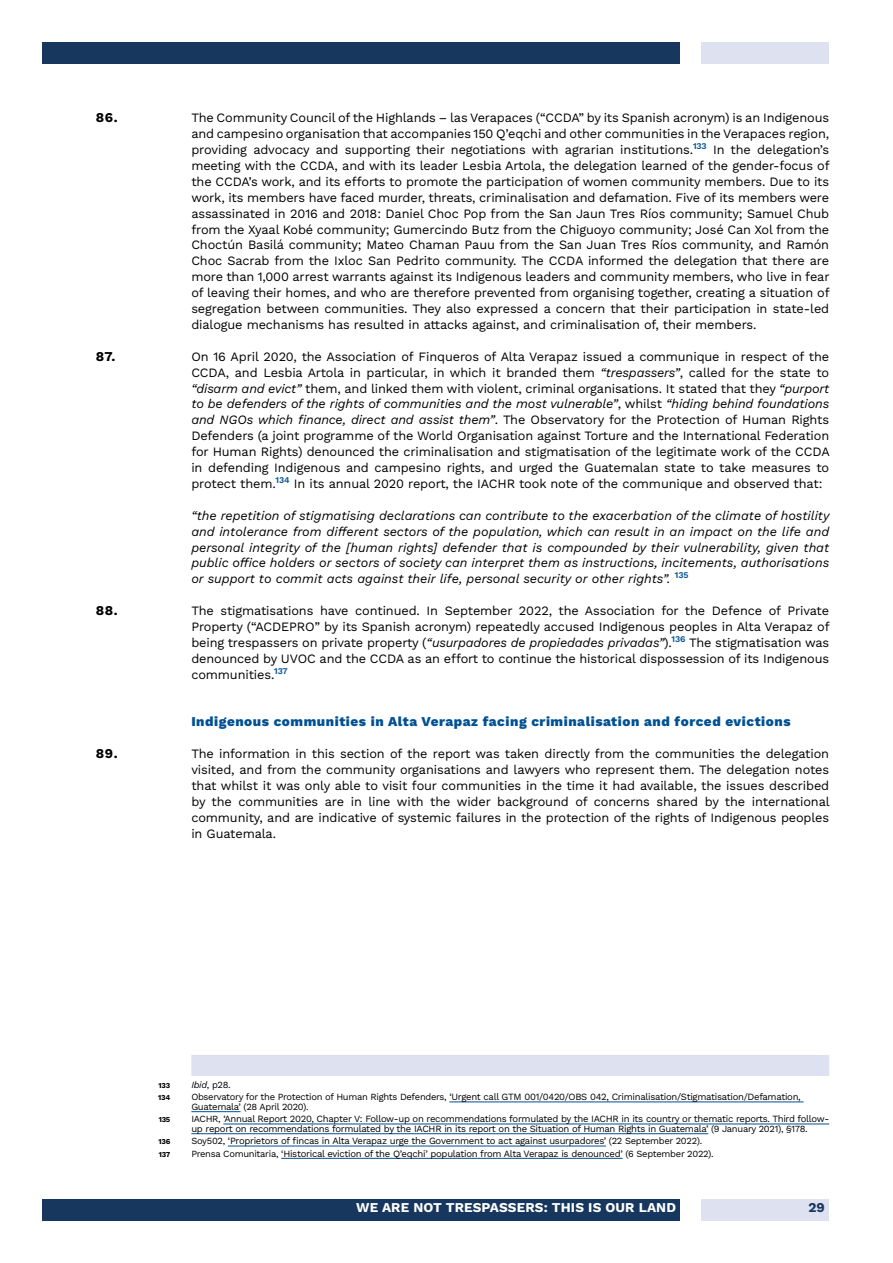
<style>
.page{position:relative;width:893px;height:1263px;background:#fff}
.page>*{position:absolute;margin:0;border:0;box-sizing:border-box;transform-origin:0 0}
.t1{font:800 13.5px "Work Sans";letter-spacing:.04em;color:#005093}
.t2{font:700 13.5px "Work Sans";letter-spacing:.01em;color:#fff}
.t3{font:700 13.5px "Work Sans";letter-spacing:.05em;color:#000}
.t4{font:700 13.5px "Work Sans";color:#17375f}
.t5{font:12.75px/15.9px "Work Sans";letter-spacing:-.01em;color:#000;text-align:justify}
.t6{font:italic 12.75px/15.9px "Work Sans";color:#000;text-align:justify}
.t7{font:9.45px/9.8px "Work Sans";letter-spacing:-.03em;color:#000}
.t8{font:9.3px "Work Sans";letter-spacing:-.03em;color:#000}
.t9{font:700 7.5px "Work Sans";letter-spacing:-.03em;color:#000}
.s1{font-style:italic}
.s2{font-size:9.3px}
.s3{font-size:9.45px}
</style>
<div class="page">
<div style="left:43px;top:43px;width:637px;height:21px;background:#17375f"></div>
<div style="left:43px;top:1199px;width:637px;height:21px;background:#17375f"></div>
<div style="left:702px;top:1199px;width:127px;height:21px;background:#dee1f0"></div>
<div style="left:702px;top:43px;width:127px;height:21px;background:#dee1f0"></div>
<div style="left:191px;top:1055px;width:638px;height:21px;background:#dee1f0"></div>
<hr style="left:449px;top:1102px;width:354px;height:1px;background:#005093">
<hr style="left:191px;top:1111px;width:50px;height:1px;background:#005093">
<hr style="left:223px;top:1124px;width:606px;height:1px;background:#005093">
<hr style="left:191px;top:1133px;width:517px;height:1px;background:#005093">
<hr style="left:228px;top:1146px;width:378px;height:1px;background:#005093">
<hr style="left:281px;top:1158px;width:342px;height:1px;background:#005093">
<p class="t3" style="left:96px;top:107px;width:24px">86.</p>
<p class="t5" style="left:191px;top:109px;width:640px">The Community Council of the Highlands – las Verapaces (“CCDA” by its Spanish acronym) is an Indigenous and campesino organisation that accompanies 150 Q’eqchi and other communities in the Verapaces region, providing advocacy and supporting their negotiations with agrarian institutions.<sup>133</sup> In the delegation’s meeting with the CCDA, and with its leader Lesbia Artola, the delegation learned of the gender-focus of the CCDA’s work, and its efforts to promote the participation of women community members. Due to its work, its members have faced murder, threats, criminalisation and defamation. Five of its members were assassinated in 2016 and 2018: Daniel Choc Pop from the San Jaun Tres Ríos community; Samuel Chub from the Xyaal Kobé community; Gumercindo Butz from the Chiguoyo community; José Can Xol from the Choctún Basilá community; Mateo Chaman Pauu from the San Juan Tres Ríos community, and Ramón Choc Sacrab from the Ixloc San Pedrito community. The CCDA informed the delegation that there are more than 1,000 arrest warrants against its Indigenous leaders and community members, who live in fear of leaving their homes, and who are therefore prevented from organising together, creating a situation of segregation between communities. They also expressed a concern that their participation in state-led dialogue mechanisms has resulted in attacks against, and criminalisation of, their members.</p>
<p class="t3" style="left:96px;top:346px;width:21px">87.</p>
<p class="t5" style="left:191px;top:348px;width:640px">On 16 April 2020, the Association of Finqueros of Alta Verapaz issued a communique in respect of the CCDA, and Lesbia Artola in particular, in which it branded them <span class="s1">“trespassers”</span>, called for the state to <span class="s1">“disarm and evict”</span> them, and linked them with violent, criminal organisations. It stated that they <span class="s1">“purport to be defenders of the rights of communities and the most vulnerable”</span>, whilst <span class="s1">“hiding behind foundations and NGOs which finance, direct and assist them”</span>. The Observatory for the Protection of Human Rights Defenders (a joint programme of the World Organisation against Torture and the International Federation for Human Rights) denounced the criminalisation and stigmatisation of the legitimate work of the CCDA in defending Indigenous and campesino rights, and urged the Guatemalan state to take measures to protect them.<sup>134</sup> In its annual 2020 report, the IACHR took note of the communique and observed that:</p>
<p class="t6" style="left:191px;top:507px;width:640px">“the repetition of stigmatising declarations can contribute to the exacerbation of the climate of hostility and intolerance from different sectors of the population, which can result in an impact on the life and personal integrity of the [human rights] defender that is compounded by their vulnerability, given that public office holders or sectors of society can interpret them as instructions, incitements, authorisations or support to commit acts against their life, personal security or other rights”. <sup>135</sup></p>
<p class="t3" style="left:96px;top:600px;width:24px">88.</p>
<p class="t5" style="left:191px;top:602px;width:640px">The stigmatisations have continued. In September 2022, the Association for the Defence of Private Property (“ACDEPRO” by its Spanish acronym) repeatedly accused Indigenous peoples in Alta Verapaz of being trespassers on private property (<span class="s1">“usurpadores de propiedades privadas”</span>).<sup>136</sup> The stigmatisation was denounced by UVOC and the CCDA as an effort to continue the historical dispossession of its Indigenous communities.<sup>137</sup></p>
<p class="t1" style="left:191px;top:712px;width:601px">Indigenous communities in Alta Verapaz facing criminalisation and forced evictions</p>
<p class="t3" style="left:96px;top:743px;width:23px">89.</p>
<p class="t5" style="left:191px;top:745px;width:640px">The information in this section of the report was taken directly from the communities the delegation visited, and from the community organisations and lawyers who represent them. The delegation notes that whilst it was only able to visit four communities in the time it had available, the issues described by the communities are in line with the wider background of concerns shared by the international community, and are indicative of systemic failures in the protection of the rights of Indigenous peoples in Guatemala.</p>
<p class="t9" style="left:159px;top:1080px;width:13px">133</p>
<p class="t8" style="left:191px;top:1078px;width:41px"><span class="s1">Ibid</span>, p28.</p>
<p class="t9" style="left:158px;top:1092px;width:14px">134</p>
<p class="t7" style="left:191px;top:1092px;width:611px"><span class="s2">Observatory for the Protection of Human Rights Defenders,</span> ‘Urgent call GTM 001/0420/OBS 042, Criminalisation/Stigmatisation/Defamation,</p>
<p class="t8" style="left:191px;top:1100px;width:119px"><span class="s3">Guatemala’</span> (28 April 2020).</p>
<p class="t9" style="left:159px;top:1114px;width:13px">135</p>
<p class="t7" style="left:191px;top:1114px;width:639px"><span class="s2">IACHR,</span> ‘Annual Report 2020, Chapter V: Follow-up on recommendations formulated by the IACHR in its country or thematic reports. Third follow&shy;up report on recommendations formulated by the IACHR in its report on the Situation of Human Rights in Guatemala’ <span class="s2">(9 January 2021), §178.</span></p>
<p class="t9" style="left:158px;top:1136px;width:13px">136</p>
<p class="t7" style="left:191px;top:1136px;width:512px"><span class="s2">Soy502,</span> ‘Proprietors of fincas in Alta Verapaz urge the Government to act against usurpadores’ <span class="s2">(22 September 2022).</span></p>
<p class="t9" style="left:159px;top:1148px;width:13px">137</p>
<p class="t7" style="left:191px;top:1148px;width:524px"><span class="s2">Prensa Comunitaria,</span> ‘Historical eviction of the Q’eqchi’ population from Alta Verapaz is denounced’ <span class="s2">(6 September 2022).</span></p>
<p class="t2" style="left:356px;top:1197px;width:322px">WE ARE NOT TRESPASSERS: THIS IS OUR LAND</p>
<p class="t4" style="left:809px;top:1197px;width:18px">29</p>
</div>
